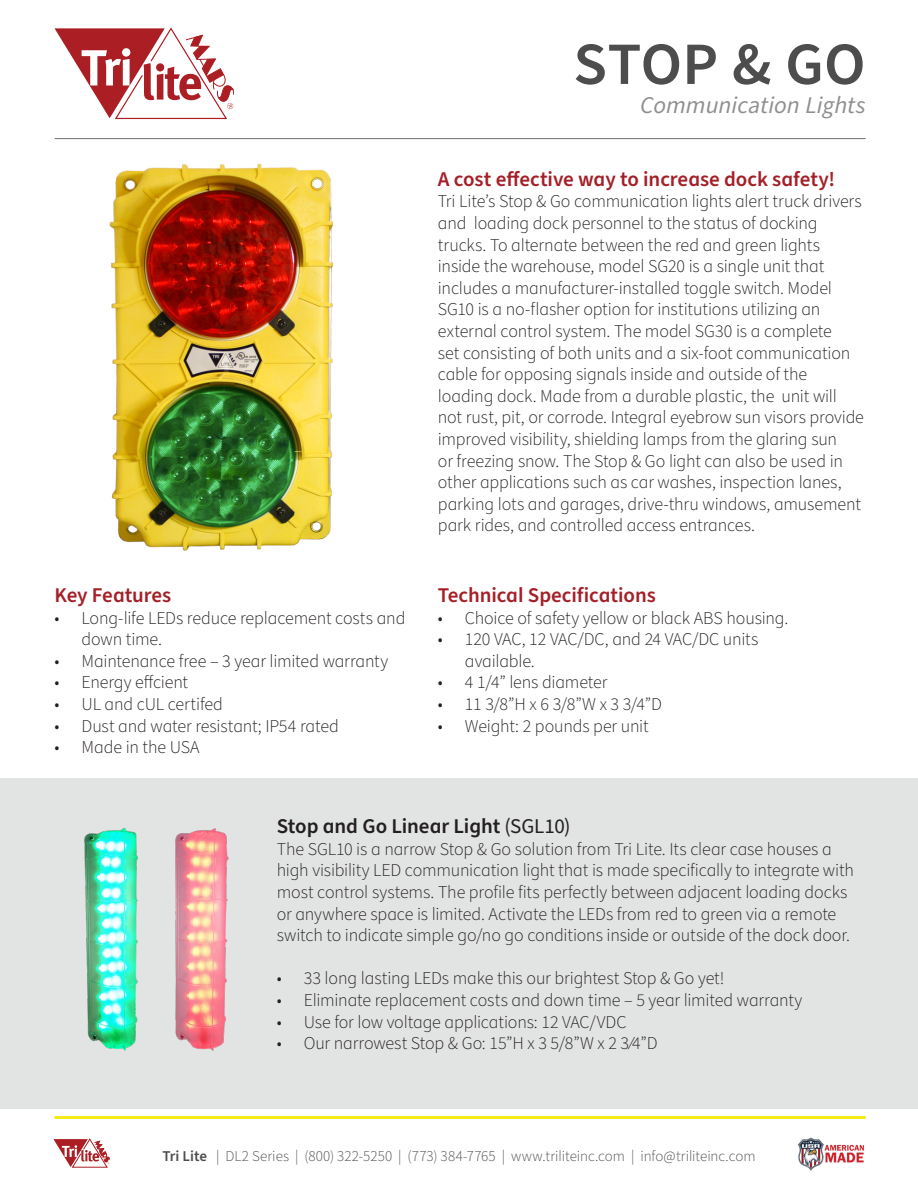
<style>
.page{position:relative;width:918px;height:1188px;background:#fff}
.page>*{position:absolute;margin:0;border:0;box-sizing:border-box;transform-origin:0 0}
.t1{font:600 60px "Source Sans Pro";color:#4d4d4d}
.t2{font:italic 24px "Source Sans Pro";color:#918e8f}
.t3{font:600 21px "Source Sans Pro";letter-spacing:-.005em;color:#a42028}
.t4{font:600 21px "Source Sans Pro";letter-spacing:-.005em;color:#231f20}
.t5{font:300 18px/21.6px "Source Sans Pro";letter-spacing:-.01em;color:#231f20}
.t6{font:300 15px "Source Sans Pro";color:#4d4d4d}
.s1{font-weight:400}
.s2{font-weight:600}
</style>
<div class="page">
<img style="left:77px;top:139px;width:292px;height:412px">
<hr style="left:55px;top:138px;width:811px;height:1px;background:#6f6c77">
<svg style="left:55px;top:27px;width:179px;height:92px"></svg>
<div style="left:0;top:779px;width:918px;height:330px;background:#e2e3e3"></div>
<hr style="left:55px;top:1116px;width:811px;height:3px;background:#f1ea17">
<img style="left:202px;top:828px;width:27px;height:223px">
<img style="left:84px;top:828px;width:118px;height:223px">
<svg style="left:53px;top:1139px;width:56px;height:28px"></svg>
<img style="left:798px;top:1138px;width:66px;height:33px">
<h1 class="t1" style="left:573px;top:24px;width:294px">STOP &amp; GO</h1>
<h2 class="t2" style="left:640px;top:89px;width:227px">Communication Lights</h2>
<p class="t3" style="left:55px;top:581px;width:118px">Key Features</p>
<p class="t5" style="left:82px;top:607px;width:325px;text-indent:-27px">• Long-life LEDs reduce replacement costs and down time.</p>
<p class="t5" style="left:55px;top:651px;width:335px">• Maintenance free – 3 year limited warranty</p>
<p class="t5" style="left:55px;top:672px;width:135px">• Energy effcient</p>
<p class="t5" style="left:55px;top:694px;width:170px">• UL and cUL certifed</p>
<p class="t5" style="left:55px;top:715px;width:286px">• Dust and water resistant; IP54 rated</p>
<p class="t5" style="left:55px;top:737px;width:147px">• Made in the USA</p>
<p class="t3" style="left:438px;top:165px;width:399px">A cost effective way to increase dock safety!</p>
<p class="t5" style="left:438px;top:191px;width:428px">Tri Lite’s Stop &amp; Go communication lights alert truck drivers and loading dock personnel to the status of docking trucks. To alternate between the red and green lights inside the warehouse, model SG20 is a single unit that includes a manufacturer-installed toggle switch. Model SG10 is a no-flasher option for institutions utilizing an external control system. The model SG30 is a complete<br>set consisting of both units and a six-foot communication cable for opposing signals inside and outside of the loading dock. Made from a durable plastic, the unit will not rust, pit, or corrode. Integral eyebrow sun visors provide improved visibility, shielding lamps from the glaring sun<br>or freezing snow. The Stop &amp; Go light can also be used in other applications such as car washes, inspection lanes, parking lots and garages, drive-thru windows, amusement park rides, and controlled access entrances.</p>
<p class="t3" style="left:438px;top:581px;width:219px">Technical Specifications</p>
<p class="t5" style="left:438px;top:607px;width:352px">• Choice of safety yellow or black ABS housing.</p>
<p class="t5" style="left:465px;top:629px;width:295px;text-indent:-27px">• 120 VAC, 12 VAC/DC, and 24 VAC/DC units available.</p>
<p class="t5" style="left:438px;top:672px;width:171px">• 4 1/4” lens diameter</p>
<p class="t5" style="left:438px;top:694px;width:226px">• 11 3/8”H x 6 3/8”W x 3 3/4”D</p>
<p class="t5" style="left:438px;top:715px;width:212px">• Weight: 2 pounds per unit</p>
<p class="t4" style="left:277px;top:812px;width:295px">Stop and Go Linear Light <span class="s1">(SGL10)</span></p>
<p class="t5" style="left:277px;top:839px;width:579px">The SGL10 is a narrow Stop &amp; Go solution from Tri Lite. Its clear case houses a high visibility LED communication light that is made specifically to integrate with most control systems. The profile fits perfectly between adjacent loading docks or anywhere space is limited. Activate the LEDs from red to green via a remote switch to indicate simple go/no go conditions inside or outside of the dock door.</p>
<p class="t5" style="left:277px;top:968px;width:449px">• 33 long lasting LEDs make this our brightest Stop &amp; Go yet!</p>
<p class="t5" style="left:277px;top:990px;width:527px">• Eliminate replacement costs and down time – 5 year limited warranty</p>
<p class="t5" style="left:277px;top:1011px;width:351px">• Use for low voltage applications: 12 VAC/VDC</p>
<p class="t5" style="left:277px;top:1033px;width:382px">• Our narrowest Stop &amp; Go: 15”H x 3 5/8”W x 2 3⁄4”D</p>
<p class="t6" style="left:162px;top:1146px;width:595px"><span class="s2">Tri Lite</span> | DL2 Series | (800) 322-5250 | (773) 384-7765 | www.triliteinc.com | info@triliteinc.com</p>
</div>
